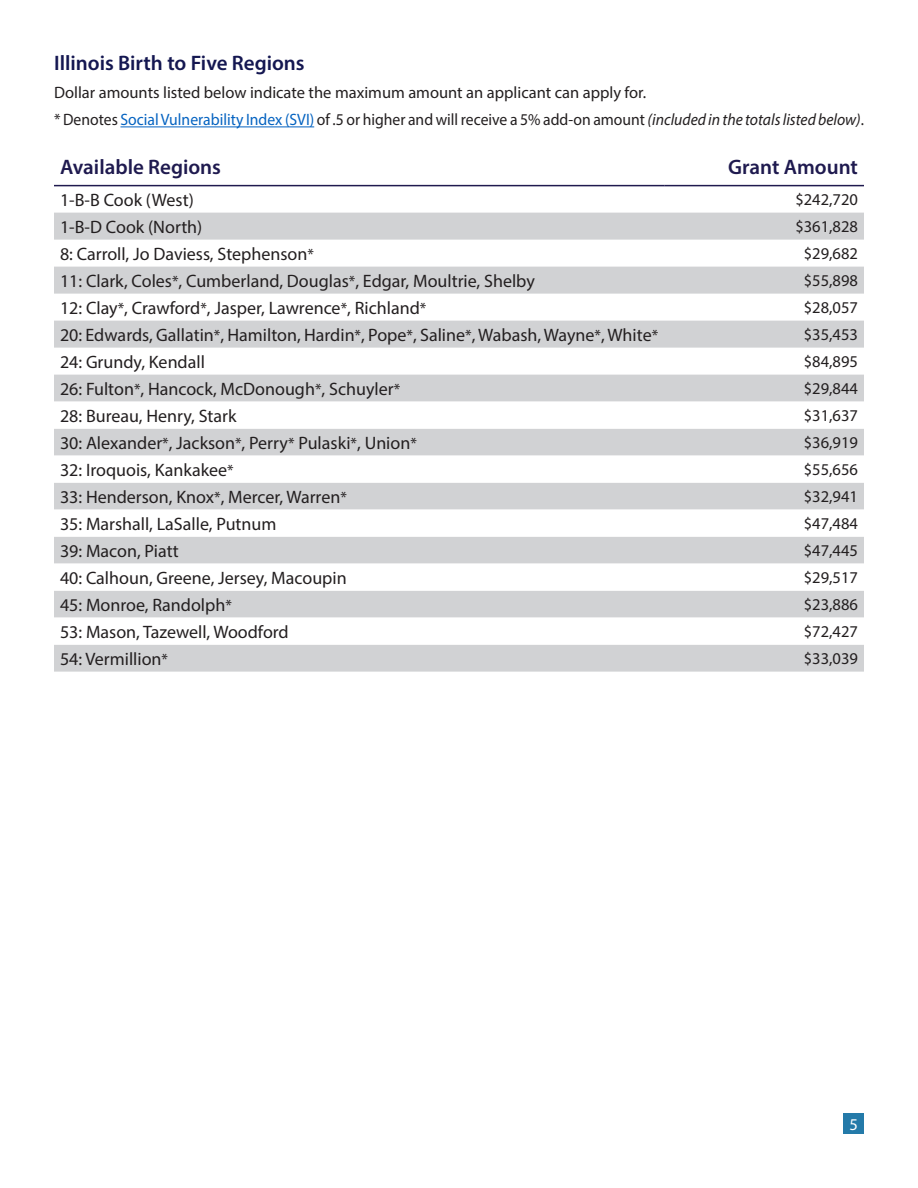
<style>
.page{position:relative;width:918px;height:1188px;background:#fff}
.page>*{position:absolute;margin:0;border:0;box-sizing:border-box;transform-origin:0 0}
.t1{font:600 21px "Myriad Pro";color:#1f1a4f}
.t2{font:600 21px "Myriad Pro";color:#141751}
.t3{font:18px "Myriad Pro";color:#231f20}
.Copy{font:16.5px "Myriad Pro";color:#231f20}
.Copy-2{font:16.5px "Myriad Pro";color:#231f20;scale:.95 1}
.t4{font:16.5px "Myriad Pro";color:#fff}
.s1{color:#0563c1}
.s2{font-style:italic}
.s3{font-size:16.5px}
</style>
<div class="page">
<div style="left:844px;top:1114px;width:20px;height:20px;background:#247aa9"></div>
<hr style="left:120px;top:126px;width:194px;height:1px;background:#0563c1">
<svg style="left:54px;top:213px;width:810px;height:459px;fill:#d1d2d4"></svg>
<svg style="left:54px;top:402px;width:810px;height:243px"></svg>
<hr style="left:54px;top:185px;width:610px;height:1px;background:#1f1a4f">
<hr style="left:664px;top:185px;width:200px;height:1px;background:#1f1a4f">
<p class="t2" style="left:54px;top:49px;width:252px">Illinois Birth to Five Regions</p>
<p class="Copy" style="left:54px;top:82px;width:594px">Dollar amounts listed below indicate the maximum amount an applicant can apply for.</p>
<p class="Copy-2" style="left:54px;top:110px;width:854px">* Denotes <span class="s1">Social Vulnerability Index (SVI)</span> of .5 or higher and will receive a 5% add-on amount <span class="s2">(included in the totals listed below)</span>.</p>
<p class="t1" style="left:60px;top:153px;width:163px">Available Regions</p>
<p class="t1" style="left:728px;top:153px;width:131px">Grant Amount</p>
<p class="t3" style="left:60px;top:189px;width:135px">1-B-B Cook (West)</p>
<p class="Copy" style="left:795px;top:190px;width:64px">$242,720</p>
<p class="t3" style="left:60px;top:216px;width:144px">1-B-D Cook (North)</p>
<p class="Copy" style="left:795px;top:217px;width:64px">$361,828</p>
<p class="t3" style="left:60px;top:243px;width:255px">8: Carroll, Jo Daviess, Stephenson<span class="s3">*</span></p>
<p class="Copy" style="left:804px;top:244px;width:56px">$29,682</p>
<p class="t3" style="left:60px;top:270px;width:476px">11: Clark, Coles<span class="s3">*</span>, Cumberland, Douglas<span class="s3">*</span>, Edgar, Moultrie, Shelby</p>
<p class="Copy" style="left:804px;top:271px;width:56px">$55,898</p>
<p class="t3" style="left:60px;top:297px;width:368px">12: Clay<span class="s3">*</span>, Crawford<span class="s3">*</span>, Jasper, Lawrence<span class="s3">*</span>, Richland<span class="s3">*</span></p>
<p class="Copy" style="left:804px;top:298px;width:56px">$28,057</p>
<p class="t3" style="left:60px;top:324px;width:600px">20: Edwards, Gallatin<span class="s3">*</span>, Hamilton, Hardin<span class="s3">*</span>, Pope<span class="s3">*</span>, Saline<span class="s3">*</span>, Wabash, Wayne<span class="s3">*</span>, White<span class="s3">*</span></p>
<p class="Copy" style="left:804px;top:325px;width:56px">$35,453</p>
<p class="t3" style="left:60px;top:351px;width:146px">24: Grundy, Kendall</p>
<p class="Copy" style="left:804px;top:352px;width:56px">$84,895</p>
<p class="t3" style="left:60px;top:378px;width:342px">26: Fulton<span class="s3">*</span>, Hancock, McDonough<span class="s3">*</span>, Schuyler<span class="s3">*</span></p>
<p class="Copy" style="left:804px;top:379px;width:56px">$29,844</p>
<p class="t3" style="left:60px;top:405px;width:178px">28: Bureau, Henry, Stark</p>
<p class="Copy" style="left:804px;top:406px;width:56px">$31,637</p>
<p class="t3" style="left:60px;top:432px;width:358px">30: Alexander<span class="s3">*</span>, Jackson<span class="s3">*</span>, Perry<span class="s3">*</span> Pulaski<span class="s3">*</span>, Union<span class="s3">*</span></p>
<p class="Copy" style="left:804px;top:433px;width:56px">$36,919</p>
<p class="t3" style="left:60px;top:459px;width:175px">32: Iroquois, Kankakee<span class="s3">*</span></p>
<p class="Copy" style="left:804px;top:460px;width:56px">$55,656</p>
<p class="t3" style="left:60px;top:486px;width:288px">33: Henderson, Knox<span class="s3">*</span>, Mercer, Warren<span class="s3">*</span></p>
<p class="Copy" style="left:804px;top:487px;width:56px">$32,941</p>
<p class="t3" style="left:60px;top:513px;width:218px">35: Marshall, LaSalle, Putnum</p>
<p class="Copy" style="left:804px;top:514px;width:56px">$47,484</p>
<p class="t3" style="left:60px;top:540px;width:120px">39: Macon, Piatt</p>
<p class="Copy" style="left:804px;top:541px;width:56px">$47,445</p>
<p class="t3" style="left:60px;top:567px;width:288px">40: Calhoun, Greene, Jersey, Macoupin</p>
<p class="Copy" style="left:804px;top:568px;width:56px">$29,517</p>
<p class="t3" style="left:60px;top:594px;width:173px">45: Monroe, Randolph<span class="s3">*</span></p>
<p class="Copy" style="left:804px;top:595px;width:56px">$23,886</p>
<p class="t3" style="left:60px;top:621px;width:230px">53: Mason, Tazewell, Woodford</p>
<p class="Copy" style="left:804px;top:622px;width:56px">$72,427</p>
<p class="t3" style="left:60px;top:648px;width:110px">54: Vermillion<span class="s3">*</span></p>
<p class="Copy" style="left:804px;top:649px;width:56px">$33,039</p>
<p class="t4" style="left:850px;top:1114px;width:10px">5</p>
</div>
